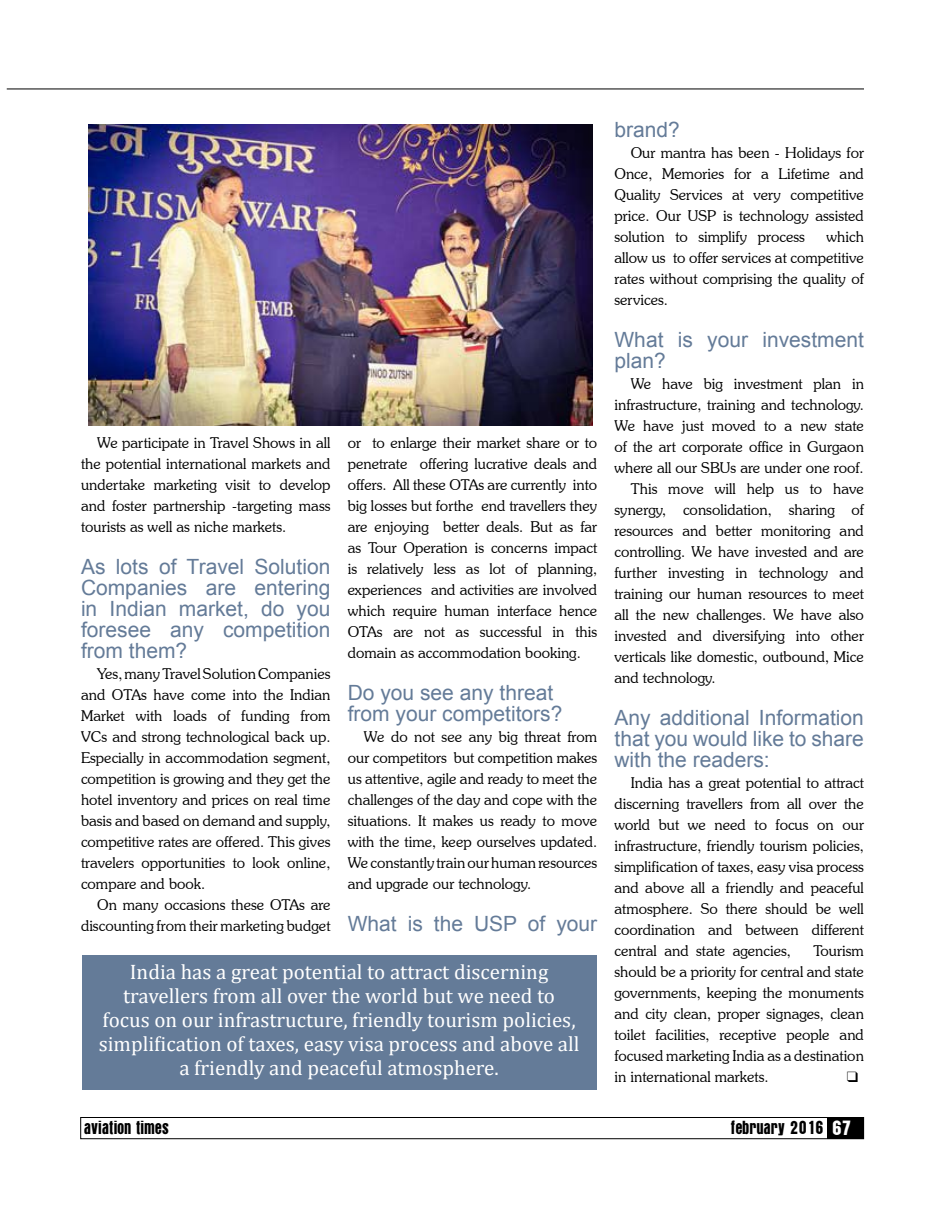
<style>
.page{position:relative;width:945px;height:1215px;background:#fff}
.page>*{position:absolute;margin:0;border:0;box-sizing:border-box;transform-origin:0 0}
.t1{font:21px/21px "Arial";color:#647b98;text-align:justify}
.t2{font:21px/24px "Cambria Math";color:#fff;text-align:center}
.t3{font:16.5px "Aurora";color:#000;scale:.9 1}
.t4{font:300 15px/21px "Souvenir IT Cby BT";color:#000;text-align:justify}
.t5{font:15px "Dixieland";color:#000}
.s1{font-size:18px;color:#fff}
</style>
<div class="page">
<hr style="left:7px;top:89px;width:857px;height:1px;background:#000">
<div style="left:80px;top:1117px;width:784px;height:22px;border:1px solid #000"></div>
<div style="left:827px;top:1117px;width:37px;height:22px;background:#000"></div>
<img style="left:89px;top:125px;width:504px;height:301px">
<div style="left:82px;top:956px;width:515px;height:134px;background:#647b98"></div>
<p class="t4" style="left:81px;top:432px;width:251px;text-indent:16px">We participate in Travel Shows in all the potential international markets and undertake marketing visit to develop and foster partnership -targeting mass tourists as well as niche markets.</p>
<h1 class="t1" style="left:81px;top:556px;width:251px">As lots of Travel Solution Companies are entering in Indian market, do you foresee any competition from them?</h1>
<p class="t4" style="left:81px;top:663px;width:251px;text-indent:16px">Yes, many Travel Solution Companies and OTAs have come into the Indian Market with loads of funding from VCs and strong technological back up.<br>Especially in accommodation segment, competition is growing and they get the hotel inventory and prices on real time basis and based on demand and supply, competitive rates are offered. This gives travelers opportunities to look online, compare and book.</p>
<p class="t4" style="left:81px;top:894px;width:251px;text-align:right">On many occasions these OTAs are discounting from their marketing budget</p>
<p class="t4" style="left:348px;top:432px;width:251px">or to enlarge their market share or to penetrate offering lucrative deals and offers. All these OTAs are currently into big losses but forthe end travellers they are enjoying better deals. But as far as Tour Operation is concerns impact is relatively less as lot of planning, experiences and activities are involved which require human interface hence OTAs are not as successful in this domain as accommodation booking.</p>
<h1 class="t1" style="left:348px;top:682px;width:216px">Do you see any threat from your competitors?</h1>
<p class="t4" style="left:348px;top:726px;width:251px;text-indent:16px">We do not see any big threat from our competitors but competition makes us attentive, agile and ready to meet the challenges of the day and cope with the situations. It makes us ready to move with the time, keep ourselves updated.<br>We constantly train our human resources and upgrade our technology.</p>
<h1 class="t1" style="left:348px;top:913px;width:251px">What is the USP of your</h1>
<p class="t2" style="left:99px;top:960px;width:482px">India has a great potential to attract discerning travellers from all over the world but we need to focus on our infrastructure, friendly tourism policies, simplification of taxes, easy visa process and above all a friendly and peaceful atmosphere.</p>
<h1 class="t1" style="left:614px;top:119px;width:67px">brand?</h1>
<p class="t4" style="left:614px;top:142px;width:251px;text-indent:16px">Our mantra has been - Holidays for Once, Memories for a Lifetime and Quality Services at very competitive price. Our USP is technology assisted solution to simplify process</p>
<p class="t4" style="left:614px;top:226px;width:251px;text-indent:212px">which allow us to offer services at competitive rates without comprising the quality of services.</p>
<h1 class="t1" style="left:615px;top:329px;width:251px">What is your investment plan?</h1>
<p class="t4" style="left:631px;top:373px;width:235px">We have big investment plan in</p>
<p class="t4" style="left:614px;top:394px;width:251px">infrastructure, training and technology.</p>
<p class="t4" style="left:614px;top:415px;width:251px">We have just moved to a new state</p>
<p class="t4" style="left:614px;top:436px;width:251px">of the art corporate office in Gurgaon</p>
<p class="t4" style="left:614px;top:457px;width:251px">where all our SBUs are under one roof.</p>
<p class="t4" style="left:631px;top:478px;width:235px">This move will help us to have</p>
<p class="t4" style="left:614px;top:499px;width:251px">synergy, consolidation, sharing of</p>
<p class="t4" style="left:614px;top:520px;width:251px">resources and better monitoring and</p>
<p class="t4" style="left:614px;top:541px;width:251px">controlling. We have invested and are</p>
<p class="t4" style="left:614px;top:562px;width:251px">further investing in technology and</p>
<p class="t4" style="left:614px;top:583px;width:251px">training our human resources to meet</p>
<p class="t4" style="left:614px;top:604px;width:251px">all the new challenges. We have also</p>
<p class="t4" style="left:614px;top:625px;width:251px">invested and diversifying into other</p>
<p class="t4" style="left:614px;top:646px;width:251px">verticals like domestic, outbound, Mice</p>
<p class="t4" style="left:614px;top:667px;width:103px">and technology.</p>
<h1 class="t1" style="left:615px;top:707px;width:251px">Any additional Information that you would like to share with the readers:</h1>
<p class="t4" style="left:614px;top:772px;width:251px;text-indent:16px">India has a great potential to attract discerning travellers from all over the world but we need to focus on our infrastructure, friendly tourism policies, simplification of taxes, easy visa process and above all a friendly and peaceful atmosphere. So there should be well coordination and between different central and state agencies,</p>
<p class="t4" style="left:614px;top:940px;width:251px;text-indent:199px">Tourism should be a priority for central and state governments, keeping the monuments and city clean, proper signages, clean toilet facilities, receptive people and focused marketing India as a destination in international markets.</p>
<p class="t5" style="left:847px;top:1069px;width:13px">q</p>
<p class="t3" style="left:84px;top:1117px;width:96px">aviation times</p>
<p class="t3" style="left:731px;top:1117px;width:135px">february 2016 <span class="s1">67</span></p>
</div>
